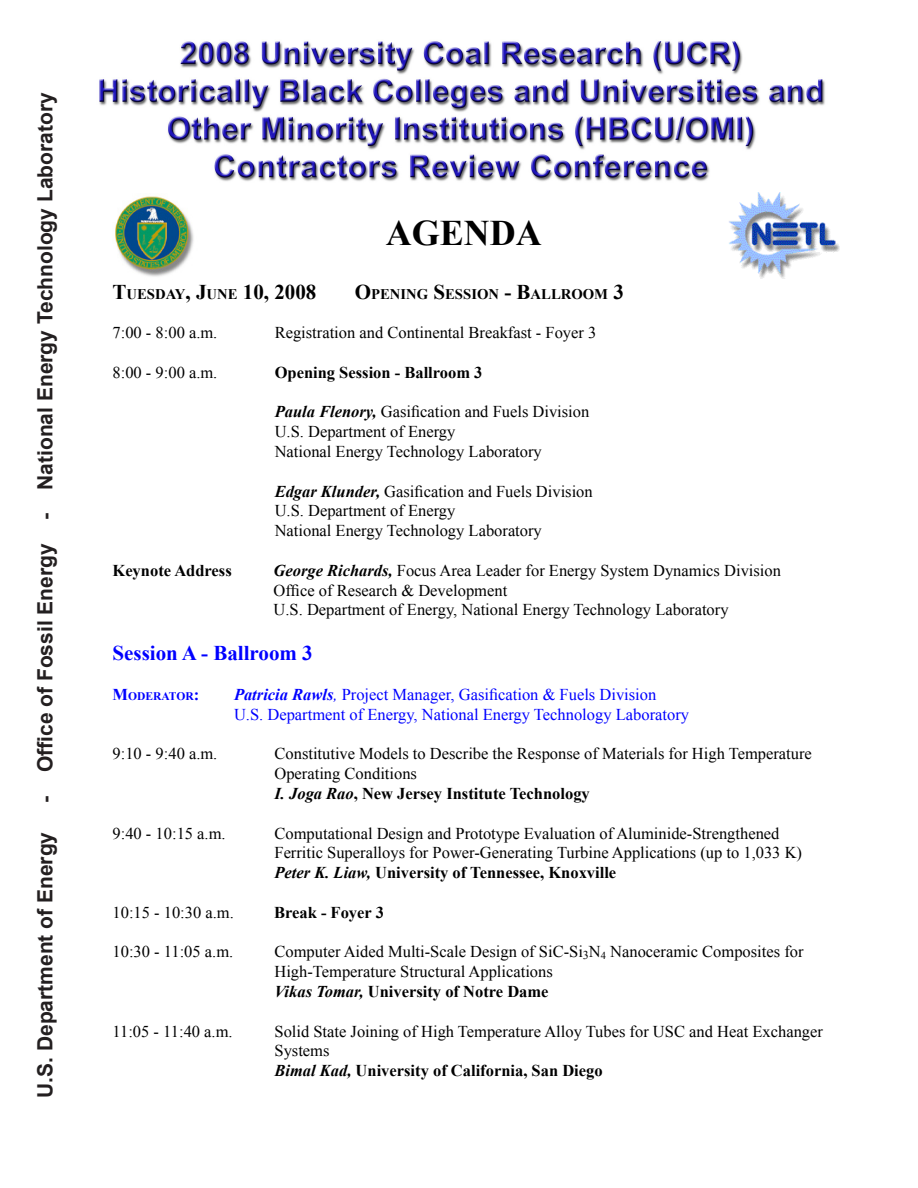
<style>
.page{position:relative;width:918px;height:1188px;background:#fff}
.page>*{position:absolute;margin:0;border:0;box-sizing:border-box;transform-origin:0 0}
.t1{font:700 36px "Times New Roman";color:#000}
.t2{font:700 21px "Arial";color:#231f20}
.t3{font:700 21px "Times New Roman";color:#000}
.t4{font:700 21px "Times New Roman";color:#00f}
.t5{font:16.5px/19.8px "Times New Roman";color:#000}
.t6{font:700 16.5px "Times New Roman";color:#000}
.t7{font:16.5px "Times New Roman";color:#00f}
.t8{font:700 14.7px "Times New Roman";color:#000}
.t9{font:700 11.55px "Times New Roman";color:#00f}
.s1{font-size:14.7px}
.s2{font-size:21px}
.s3{font-weight:700;font-style:italic}
.s4{font-size:16.5px}
.s5{font-style:italic}
</style>
<div class="page">
<img style="left:99px;top:41px;width:726px;height:140px">
<img style="left:115px;top:196px;width:79px;height:81px">
<img style="left:729px;top:192px;width:111px;height:87px">
<p class="t2" style="left:31px;top:803px;width:712px;rotate:-90deg">- Office of Fossil Energy - National Energy Technology Laboratory</p>
<p class="t2" style="left:31px;top:1098px;width:268px;rotate:-90deg">U.S. Department of Energy</p>
<p class="t1" style="left:386px;top:208px;width:157px">AGENDA</p>
<p class="t3" style="left:112px;top:277px;width:205px">T<span class="s1">uesday</span>, J<span class="s1">une</span> 10, 2008</p>
<p class="t8" style="left:355px;top:284px;width:271px"><span class="s2">O</span>pening <span class="s2">S</span>ession <span class="s2">- B</span>allroom <span class="s2">3</span></p>
<p class="t5" style="left:112px;top:323px;width:106px">7:00 - 8:00 a.m.</p>
<p class="t5" style="left:275px;top:323px;width:323px">Registration and Continental Breakfast - Foyer 3</p>
<p class="t5" style="left:112px;top:362px;width:106px">8:00 - 9:00 a.m.</p>
<p class="t6" style="left:275px;top:361px;width:209px">Opening Session - Ballroom 3</p>
<p class="t5" style="left:275px;top:402px;width:316px"><span class="s3">Paula Flenory,</span> Gasification and Fuels Division</p>
<p class="t5" style="left:275px;top:422px;width:182px">U.S. Department of Energy</p>
<p class="t5" style="left:275px;top:441px;width:269px">National Energy Technology Laboratory</p>
<p class="t5" style="left:275px;top:481px;width:320px"><span class="s3">Edgar Klunder,</span> Gasification and Fuels Division</p>
<p class="t5" style="left:275px;top:501px;width:182px">U.S. Department of Energy</p>
<p class="t5" style="left:275px;top:521px;width:269px">National Energy Technology Laboratory</p>
<p class="t6" style="left:112px;top:559px;width:121px">Keynote Address</p>
<p class="t5" style="left:274px;top:560px;width:509px"><span class="s3">George Richards,</span> Focus Area Leader for Energy System Dynamics Division</p>
<p class="t5" style="left:274px;top:580px;width:235px">Office of Research &amp; Development</p>
<p class="t5" style="left:274px;top:600px;width:457px">U.S. Department of Energy, National Energy Technology Laboratory</p>
<p class="t4" style="left:112px;top:639px;width:202px">Session A - Ballroom 3</p>
<p class="t9" style="left:112px;top:688px;width:88px"><span class="s4">M</span>oderator<span class="s4">:</span></p>
<p class="t7" style="left:234px;top:683px;width:424px"><span class="s3">Patricia Rawls</span><span class="s5">,</span> Project Manager, Gasification &amp; Fuels Division</p>
<p class="t7" style="left:234px;top:703px;width:457px">U.S. Department of Energy, National Energy Technology Laboratory</p>
<p class="t5" style="left:112px;top:744px;width:106px">9:10 - 9:40 a.m.</p>
<p class="t5" style="left:274px;top:744px;width:539px">Constitutive Models to Describe the Response of Materials for High Temperature<br>Operating Conditions</p>
<p class="t6" style="left:274px;top:782px;width:317px"><span class="s5">I. Joga Rao</span>, New Jersey Institute Technology</p>
<p class="t5" style="left:112px;top:823px;width:115px">9:40 - 10:15 a.m.</p>
<p class="t5" style="left:274px;top:823px;width:507px">Computational Design and Prototype Evaluation of Aluminide-Strengthened</p>
<p class="t5" style="left:274px;top:843px;width:529px">Ferritic Superalloys for Power-Generating Turbine Applications (up to 1,033 K)</p>
<p class="t6" style="left:274px;top:861px;width:343px"><span class="s5">Peter K. Liaw,</span> University of Tennessee, Knoxville</p>
<p class="t5" style="left:112px;top:902px;width:123px">10:15 - 10:30 a.m.</p>
<p class="t6" style="left:274px;top:901px;width:111px">Break - Foyer 3</p>
<p class="t5" style="left:112px;top:942px;width:122px">10:30 - 11:05 a.m.</p>
<p class="t5" style="left:274px;top:942px;width:531px">Computer Aided Multi-Scale Design of SiC-Si<sub>3</sub>N<sub>4</sub> Nanoceramic Composites for</p>
<p class="t5" style="left:274px;top:962px;width:280px">High-Temperature Structural Applications</p>
<p class="t6" style="left:274px;top:980px;width:276px"><span class="s5">Vikas Tomar,</span> University of Notre Dame</p>
<p class="t5" style="left:112px;top:1021px;width:122px">11:05 - 11:40 a.m.</p>
<p class="t5" style="left:274px;top:1021px;width:550px">Solid State Joining of High Temperature Alloy Tubes for USC and Heat Exchanger</p>
<p class="t5" style="left:274px;top:1041px;width:57px">Systems</p>
<p class="t6" style="left:274px;top:1059px;width:330px"><span class="s5">Bimal Kad,</span> University of California, San Diego</p>
</div>
